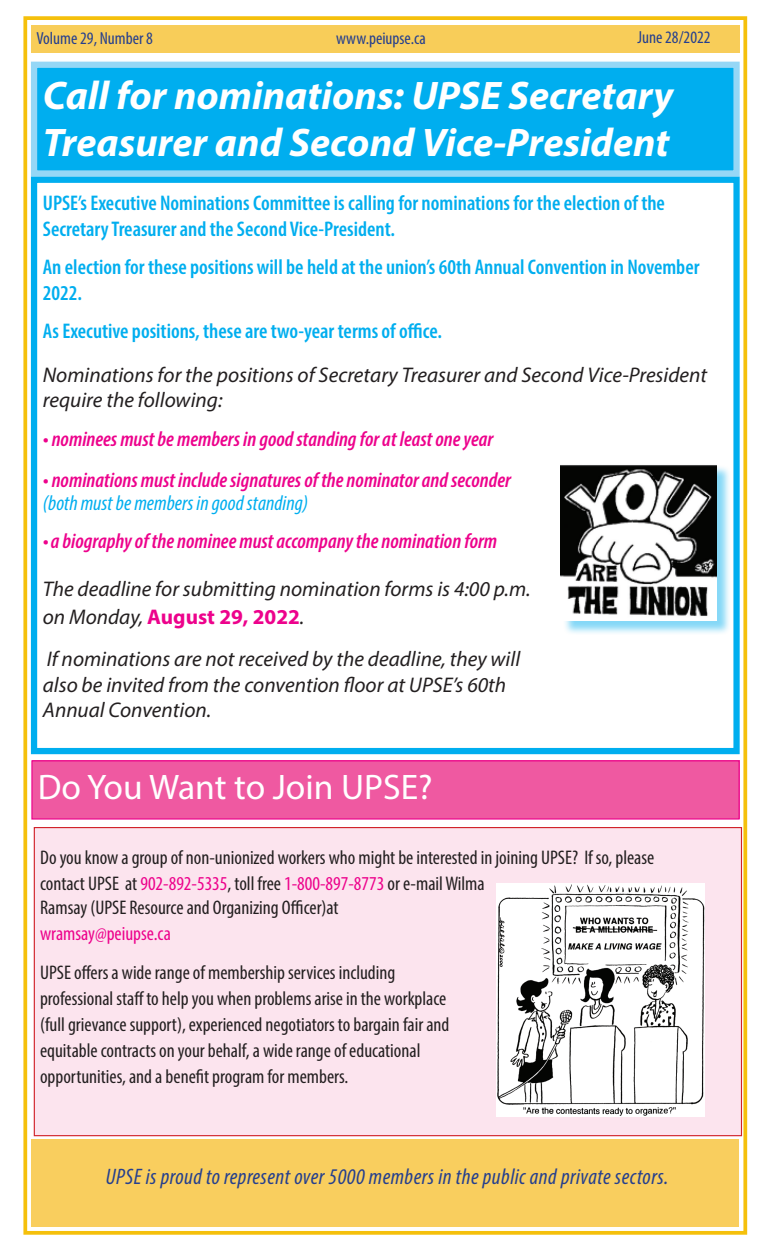
<style>
.page{position:relative;width:765px;height:1260px;background:#fff}
.page>*{position:absolute;margin:0;border:0;box-sizing:border-box;transform-origin:0 0}
.t1{font:italic 700 40px/46.5px "Myriad Pro";color:#fff}
.t2{font:35.62px "Myriad Pro";color:#fff}
.t3{font:italic condensed 22.5px "Myriad Pro";letter-spacing:.02em;color:#253f8e}
.t4{font:italic 21.25px/25.5px "Myriad Pro";color:#231f20}
.t5{font:600 condensed 21.25px/25.5px "Myriad Pro";color:#00aeef}
.t6{font:italic 600 condensed 21.25px "Myriad Pro";color:#ed028c}
.t7{font:italic condensed 21.25px "Myriad Pro";color:#00aeef}
.t8{font:condensed 19.75px/26px "Myriad Pro";color:#231f20}
.t9{font:condensed 19.75px "Myriad Pro";color:#ed028c}
.t10{font:condensed 17.5px "Myriad Pro";color:#253f8e}
.s1{font-weight:700;font-style:normal;color:#ed028c}
.s2{color:#ed028c}
</style>
<div class="page">
<div style="left:23px;top:16px;width:724px;height:1219px;border:4px solid #f5c00b"></div>
<div style="left:31px;top:25px;width:709px;height:28px;background:#f8cd59"></div>
<div style="left:31px;top:1139px;width:708px;height:88px;background:#f9ce5e"></div>
<div style="left:34px;top:828px;width:707px;height:308px;background:#fce4ee"></div>
<div style="left:32px;top:761px;width:707px;height:58px;background:#ef59a1"></div>
<div style="left:31px;top:760px;width:709px;height:60px;border:1px solid #ed028c"></div>
<img style="left:496px;top:883px;width:209px;height:233px">
<div style="left:34px;top:65px;width:703px;height:109px;background:#00aeef"></div>
<div style="left:31px;top:62px;width:709px;height:115px;border:6px solid #95d7f6"></div>
<div style="left:31px;top:177px;width:709px;height:577px;border:6px solid #00aeef"></div>
<div style="left:562px;top:465px;width:170px;height:171px;background:#00aeef;opacity:.48"></div>
<img style="left:560px;top:465px;width:156px;height:155px">
<p class="t10" style="left:37px;top:27px;width:118px">Volume 29, Number 8</p>
<p class="t10" style="left:336px;top:27px;width:91px">www.peiupse.ca</p>
<p class="t10" style="left:637px;top:27px;width:75px">June 28/2022</p>
<h1 class="t1" style="left:43px;top:71px;width:632px">Call for nominations: UPSE Secretary<br>Treasurer and Second Vice-President</h1>
<p class="t5" style="left:43px;top:190px;width:624px">UPSE’s Executive Nominations Committee is calling for nominations for the election of the<br>Secretary Treasurer and the Second Vice-President.</p>
<p class="t5" style="left:43px;top:254px;width:658px">An election for these positions will be held at the union’s 60th Annual Convention in November<br>2022.</p>
<p class="t5" style="left:43px;top:318px;width:401px">As Executive positions, these are two-year terms of office.</p>
<p class="t4" style="left:43px;top:361px;width:666px">Nominations for the positions of Secretary Treasurer and Second Vice-President require the following:</p>
<p class="t6" style="left:43px;top:426px;width:452px">• nominees must be members in good standing for at least one year</p>
<p class="t6" style="left:43px;top:467px;width:470px">• nominations must include signatures of the nominator and seconder</p>
<p class="t7" style="left:43px;top:490px;width:267px">(both must be members in good standing)</p>
<p class="t6" style="left:43px;top:528px;width:456px">• a biography of the nominee must accompany the nomination form</p>
<p class="t4" style="left:43px;top:574px;width:489px;line-height:28px">The deadline for submitting nomination forms is 4:00 p.m. on Monday, <span class="s1">August 29, 2022</span>.</p>
<p class="t4" style="left:43px;top:646px;width:479px">If nominations are not received by the deadline, they will also be invited from the convention floor at UPSE’s 60th<br>Annual Convention.</p>
<h2 class="t2" style="left:38px;top:765px;width:396px">Do You Want to Join UPSE?</h2>
<p class="t8" style="left:40px;top:845px;width:616px;line-height:25.2px">Do you know a group of non-unionized workers who might be interested in joining UPSE? If so, please contact UPSE at <span class="s2">902-892-5335</span>, toll free <span class="s2">1-800-897-8773</span> or e-mail Wilma<br>Ramsay (UPSE Resource and Organizing Officer)at</p>
<p class="t9" style="left:40px;top:922px;width:132px">wramsay@peiupse.ca</p>
<p class="t8" style="left:40px;top:959px;width:411px">UPSE offers a wide range of membership services including professional staff to help you when problems arise in the workplace (full grievance support), experienced negotiators to bargain fair and equitable contracts on your behalf, a wide range of educational opportunities, and a benefit program for members.</p>
<p class="t3" style="left:106px;top:1163px;width:564px">UPSE is proud to represent over 5000 members in the public and private sectors.</p>
</div>
